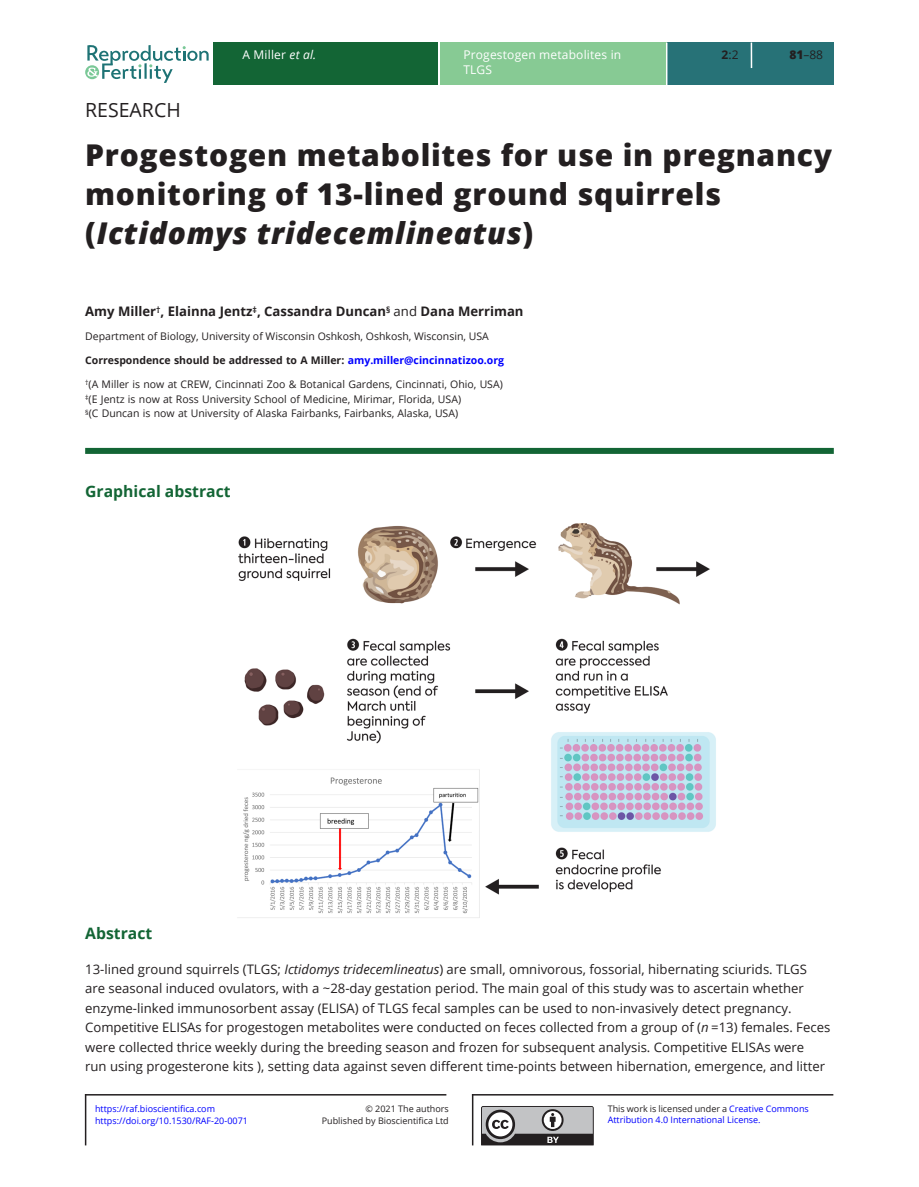
<style>
.page{position:relative;width:919px;height:1187px;background:#fff}
.page>*{position:absolute;margin:0;border:0;box-sizing:border-box;transform-origin:0 0}
.CT{font:800 30px/39px "Open Sans";letter-spacing:.025em;color:#231f20}
.AT{font:19.5px "Open Sans";color:#231f20}
.ABS_H{font:700 15.75px "Open Sans";color:#136535}
.ABS_TXT{font:13.2px/19.5px "Open Sans";color:#231f20}
.AU{font:700 13.2px "Open Sans";color:#231f20}
.t1{font:12px/14.7px "Open Sans";letter-spacing:.015em;color:#fff}
.t2{font:12px "Open Sans";color:#231f20}
.FN{font:10.5px "Open Sans";color:#231f20}
.Address{font:10.5px "Open Sans";color:#231f20}
.Corres{font:700 10.5px "Open Sans";color:#231f20}
.t3{font:9px/10.5px "Open Sans";color:#00f}
.t4{font:9px "Open Sans";color:#231f20}
.s1{font-style:italic}
.s2{font-weight:700}
.s3{font-weight:800}
.s4{font-weight:400}
.s5{color:#00f}
.s6{color:#231f20}
</style>
<div class="page">
<div style="left:213px;top:43px;width:225px;height:42px;background:#136535"></div>
<div style="left:667px;top:43px;width:166px;height:42px;background:#277277"></div>
<div style="left:440px;top:43px;width:226px;height:42px;background:#87ca94"></div>
<div style="left:85px;top:65px;width:14px;height:14px;background:#7ac897;border-radius:50%"></div>
<svg style="left:87px;top:45px;width:122px;height:38px"></svg>
<hr style="left:750px;top:43px;width:2px;height:25px;background:#fff">
<div style="left:85px;top:448px;width:748px;height:6px;background:#136535"></div>
<img style="left:237px;top:523px;width:479px;height:395px">
<svg style="left:481px;top:1106px;width:112px;height:39px;background:#8d8c8e"></svg>
<hr style="left:85px;top:1093px;width:361px;height:2px;background:#231f20">
<hr style="left:472px;top:1093px;width:361px;height:2px;background:#231f20">
<hr style="left:472px;top:1093px;width:1px;height:52px;background:#231f20">
<hr style="left:85px;top:1093px;width:1px;height:52px;background:#231f20">
<p class="t1" style="left:242px;top:47px;width:75px">A Miller <span class="s1">et al.</span></p>
<p class="t1" style="left:463px;top:47px;width:159px">Progestogen metabolites in<br>TLGS</p>
<p class="t2" style="left:721px;top:47px;width:19px"><span class="s2">2</span>:2</p>
<p class="t2" style="left:789px;top:47px;width:35px"><span class="s3">81</span>–88</p>
<p class="AT" style="left:85px;top:97px;width:97px">RESEARCH</p>
<p class="CT" style="left:85px;top:134px;width:748px">Progestogen metabolites for use in pregnancy monitoring of 13-lined ground squirrels (<span class="s1">Ictidomys tridecemlineatus</span>)</p>
<p class="AU" style="left:85px;top:302px;width:440px">Amy Miller<sup>†</sup>, Elainna Jentz<sup>‡</sup>, Cassandra Duncan<sup>§</sup> <span class="s4">and</span> Dana Merriman</p>
<p class="Address" style="left:85px;top:329px;width:405px">Department of Biology, University of Wisconsin Oshkosh, Oshkosh, Wisconsin, USA</p>
<p class="Corres" style="left:85px;top:352px;width:420px">Correspondence should be addressed to A Miller: <span class="s5">amy.miller@cincinnatizoo.org</span></p>
<p class="FN" style="left:85px;top:377px;width:419px"><sup>†</sup>(A Miller is now at CREW, Cincinnati Zoo &amp; Botanical Gardens, Cincinnati, Ohio, USA)</p>
<p class="FN" style="left:85px;top:391px;width:377px"><sup>‡</sup>(E Jentz is now at Ross University School of Medicine, Mirimar, Florida, USA)</p>
<p class="FN" style="left:85px;top:406px;width:374px"><sup>§</sup>(C Duncan is now at University of Alaska Fairbanks, Fairbanks, Alaska, USA)</p>
<p class="ABS_H" style="left:85px;top:480px;width:147px">Graphical abstract</p>
<h1 class="ABS_H" style="left:85px;top:922px;width:69px">Abstract</h1>
<p class="ABS_TXT" style="left:85px;top:958px;width:746px">13-lined ground squirrels (TLGS; <span class="s1">Ictidomys tridecemlineatus</span>) are small, omnivorous, fossorial, hibernating sciurids. TLGS are seasonal induced ovulators, with a ~28-day gestation period. The main goal of this study was to ascertain whether enzyme-linked immunosorbent assay (ELISA) of TLGS fecal samples can be used to non-invasively detect pregnancy.<br>Competitive ELISAs for progestogen metabolites were conducted on feces collected from a group of (<span class="s1">n</span> =13) females. Feces were collected thrice weekly during the breeding season and frozen for subsequent analysis. Competitive ELISAs were<br>run using progesterone kits ), setting data against seven different time-points between hibernation, emergence, and litter</p>
<p class="t3" style="left:607px;top:1103px;width:202px"><span class="s6">This work is licensed under a</span> Creative Commons<br>Attribution 4.0 International License.</p>
<p class="t3" style="left:95px;top:1103px;width:122px">https://raf.bioscientifica.com</p>
<p class="t4" style="left:365px;top:1102px;width:85px">© 2021 The authors</p>
<p class="t3" style="left:95px;top:1114px;width:154px">https://doi.org/10.1530/RAF-20-0071</p>
<p class="t4" style="left:322px;top:1114px;width:128px">Published by Bioscientifica Ltd</p>
</div>
